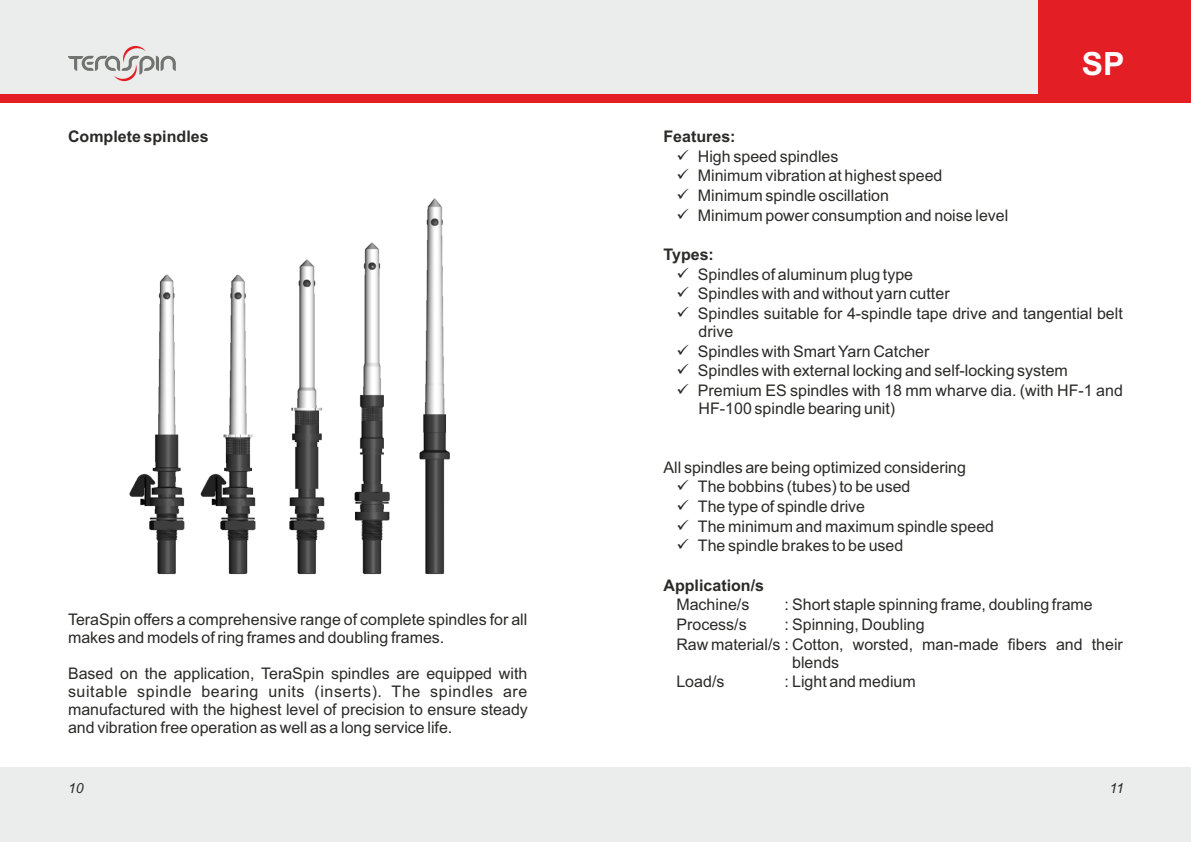
<style>
.page{position:relative;width:1191px;height:842px;background:#fff}
.page>*{position:absolute;margin:0;border:0;box-sizing:border-box;transform-origin:0 0}
.t1{font:700 32px "Arial";color:#fefefe}
.t2{font:16px/17.8px "Arial";color:#2b2a29}
.t3{font:700 16px "Arial";color:#2b2a29}
.t4{font:italic 14px "Arial";color:#2b2a29}
</style>
<div class="page">
<div style="left:0;top:0;width:1191px;height:102px;background:#e31e24"></div>
<div style="left:0;top:0;width:1037px;height:94px;background:#ebecec"></div>
<div style="left:0;top:767px;width:1191px;height:75px;background:#ebecec"></div>
<img style="left:129px;top:198px;width:321px;height:377px">
<svg style="left:68px;top:46px;width:108px;height:35px"></svg>
<p class="t3" style="left:68px;top:130px;width:142px">Complete spindles</p>
<p class="t2" style="left:68px;top:612px;width:461px">TeraSpin offers a comprehensive range of complete spindles for all makes and models of ring frames and doubling frames.</p>
<p class="t2" style="left:68px;top:666px;width:461px;text-align:justify">Based on the application, TeraSpin spindles are equipped with suitable spindle bearing units (inserts). The spindles are manufactured with the highest level of precision to ensure steady and vibration free operation as well as a long service life.</p>
<p class="t3" style="left:663px;top:130px;width:74px">Features:</p>
<p class="t2" style="left:676px;top:149px;width:163px">✓ High speed spindles</p>
<p class="t2" style="left:676px;top:168px;width:268px">✓ Minimum vibration at highest speed</p>
<p class="t2" style="left:676px;top:188px;width:214px">✓ Minimum spindle oscillation</p>
<p class="t2" style="left:676px;top:208px;width:333px">✓ Minimum power consumption and noise level</p>
<p class="t3" style="left:663px;top:248px;width:52px">Types:</p>
<p class="t2" style="left:676px;top:267px;width:238px">✓ Spindles of aluminum plug type</p>
<p class="t2" style="left:676px;top:286px;width:275px">✓ Spindles with and without yarn cutter</p>
<h1 class="t1" style="left:1081px;top:52px;width:44px">SP</h1>
<p class="t2" style="left:698px;top:306px;width:426px;text-indent:-22px">✓ Spindles suitable for 4-spindle tape drive and tangential belt drive</p>
<p class="t2" style="left:676px;top:343px;width:254px">✓ Spindles with Smart Yarn Catcher</p>
<p class="t2" style="left:676px;top:363px;width:393px">✓ Spindles with external locking and self-locking system</p>
<p class="t2" style="left:698px;top:383px;width:426px;text-indent:-22px">✓ Premium ES spindles with 18 mm wharve dia. (with HF-1 and<br>HF-100 spindle bearing unit)</p>
<p class="t2" style="left:663px;top:460px;width:304px">All spindles are being optimized considering</p>
<p class="t2" style="left:676px;top:479px;width:236px">✓ The bobbins (tubes) to be used</p>
<p class="t2" style="left:676px;top:499px;width:190px">✓ The type of spindle drive</p>
<p class="t2" style="left:676px;top:519px;width:319px">✓ The minimum and maximum spindle speed</p>
<p class="t2" style="left:676px;top:538px;width:228px">✓ The spindle brakes to be used</p>
<p class="t3" style="left:663px;top:579px;width:102px">Application/s</p>
<p class="t2" style="left:676px;top:597px;width:74px">Machine/s</p>
<p class="t2" style="left:784px;top:597px;width:310px">: Short staple spinning frame, doubling frame</p>
<p class="t2" style="left:676px;top:617px;width:72px">Process/s</p>
<p class="t2" style="left:784px;top:617px;width:142px">: Spinning, Doubling</p>
<p class="t2" style="left:792px;top:637px;width:332px;text-indent:-116px">Raw material/s : Cotton, worsted, man-made fibers and their blends</p>
<p class="t2" style="left:676px;top:674px;width:50px">Load/s</p>
<p class="t2" style="left:784px;top:674px;width:133px">: Light and medium</p>
<p class="t4" style="left:68px;top:783px;width:17px">10</p>
<p class="t4" style="left:1109px;top:783px;width:16px">11</p>
</div>
